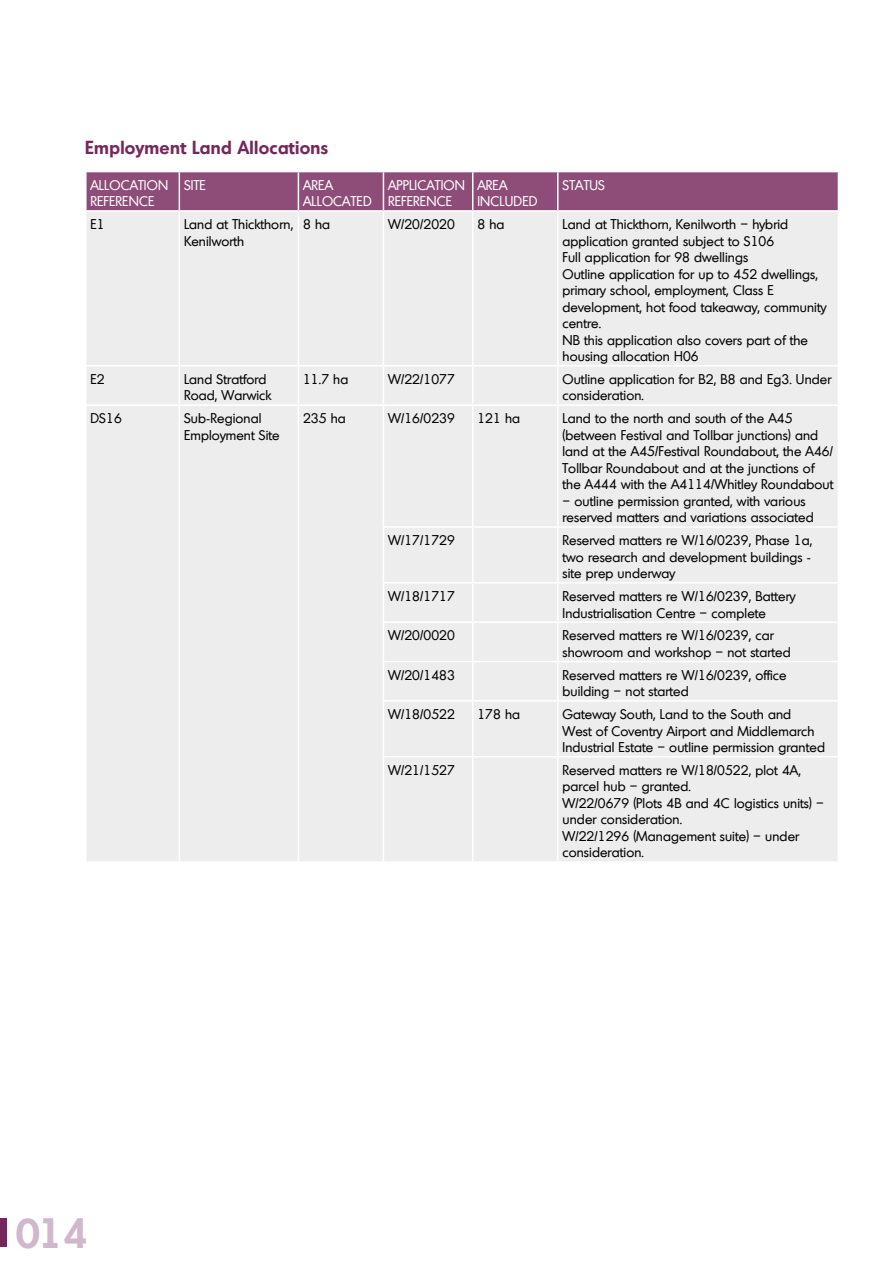
<style>
.page{position:relative;width:893px;height:1263px;background:#fff}
.page>*{position:absolute;margin:0;border:0;box-sizing:border-box;transform-origin:0 0}
.t1{font:600 40.5px "Montreal";color:#cfb7cc}
.t2{font:600 18px "Montreal";letter-spacing:.02em;color:#77265b}
.t3{font:13.5px/16.5px "Montreal";letter-spacing:.01em;color:#000}
.t4{font:13.5px/16.5px "Montreal";letter-spacing:.01em;color:#fff}
</style>
<div class="page">
<div style="left:87px;top:172px;width:751px;height:38px;background:#8e4c78"></div>
<div style="left:87px;top:212px;width:751px;height:649px;background:#ededed"></div>
<hr style="left:179px;top:172px;width:1px;height:38px;background:#fff">
<hr style="left:298px;top:172px;width:1px;height:38px;background:#fff">
<hr style="left:383px;top:172px;width:1px;height:38px;background:#fff">
<hr style="left:472px;top:172px;width:1px;height:38px;background:#fff">
<hr style="left:557px;top:172px;width:2px;height:38px;background:#fff">
<hr style="left:179px;top:212px;width:1px;height:153px;background:#fff">
<hr style="left:298px;top:212px;width:1px;height:153px;background:#fff">
<hr style="left:383px;top:212px;width:1px;height:153px;background:#fff">
<hr style="left:179px;top:366px;width:1px;height:38px;background:#fff">
<hr style="left:298px;top:366px;width:1px;height:38px;background:#fff">
<hr style="left:383px;top:366px;width:1px;height:38px;background:#fff">
<hr style="left:85px;top:404px;width:94px;height:2px;background:#fff">
<hr style="left:179px;top:406px;width:1px;height:121px;background:#fff">
<hr style="left:179px;top:527px;width:1px;height:56px;background:#fff">
<hr style="left:179px;top:583px;width:1px;height:39px;background:#fff">
<hr style="left:179px;top:622px;width:1px;height:39px;background:#fff">
<hr style="left:179px;top:661px;width:1px;height:40px;background:#fff">
<hr style="left:179px;top:701px;width:1px;height:56px;background:#fff">
<hr style="left:179px;top:757px;width:1px;height:104px;background:#fff">
<hr style="left:179px;top:404px;width:119px;height:2px;background:#fff">
<hr style="left:298px;top:406px;width:1px;height:121px;background:#fff">
<hr style="left:298px;top:527px;width:1px;height:56px;background:#fff">
<hr style="left:298px;top:583px;width:1px;height:39px;background:#fff">
<hr style="left:298px;top:622px;width:1px;height:39px;background:#fff">
<hr style="left:298px;top:661px;width:1px;height:40px;background:#fff">
<hr style="left:298px;top:701px;width:1px;height:56px;background:#fff">
<hr style="left:298px;top:757px;width:1px;height:104px;background:#fff">
<hr style="left:298px;top:404px;width:85px;height:2px;background:#fff">
<hr style="left:383px;top:406px;width:1px;height:120px;background:#fff">
<hr style="left:383px;top:404px;width:90px;height:2px;background:#fff">
<hr style="left:473px;top:404px;width:85px;height:2px;background:#fff">
<hr style="left:558px;top:404px;width:281px;height:2px;background:#fff">
<hr style="left:383px;top:528px;width:1px;height:54px;background:#fff">
<hr style="left:383px;top:526px;width:90px;height:2px;background:#fff">
<hr style="left:473px;top:526px;width:85px;height:2px;background:#fff">
<hr style="left:558px;top:526px;width:281px;height:2px;background:#fff">
<hr style="left:383px;top:584px;width:1px;height:37px;background:#fff">
<hr style="left:383px;top:582px;width:90px;height:2px;background:#fff">
<hr style="left:473px;top:582px;width:85px;height:2px;background:#fff">
<hr style="left:558px;top:582px;width:281px;height:2px;background:#fff">
<hr style="left:383px;top:623px;width:1px;height:38px;background:#fff">
<hr style="left:383px;top:662px;width:1px;height:38px;background:#fff">
<hr style="left:383px;top:621px;width:90px;height:2px;background:#fff">
<hr style="left:473px;top:621px;width:85px;height:2px;background:#fff">
<hr style="left:558px;top:621px;width:281px;height:2px;background:#fff">
<hr style="left:383px;top:702px;width:1px;height:54px;background:#fff">
<hr style="left:383px;top:757px;width:1px;height:104px;background:#fff">
<hr style="left:383px;top:661px;width:90px;height:1px;background:#fff">
<hr style="left:383px;top:700px;width:90px;height:2px;background:#fff">
<hr style="left:383px;top:756px;width:90px;height:1px;background:#fff">
<hr style="left:473px;top:661px;width:85px;height:1px;background:#fff">
<hr style="left:558px;top:661px;width:281px;height:1px;background:#fff">
<hr style="left:473px;top:700px;width:85px;height:2px;background:#fff">
<hr style="left:558px;top:700px;width:281px;height:2px;background:#fff">
<hr style="left:473px;top:756px;width:85px;height:1px;background:#fff">
<hr style="left:558px;top:756px;width:281px;height:1px;background:#fff">
<hr style="left:472px;top:212px;width:1px;height:153px;background:#fff">
<hr style="left:557px;top:212px;width:2px;height:153px;background:#fff">
<hr style="left:472px;top:366px;width:1px;height:38px;background:#fff">
<hr style="left:557px;top:366px;width:2px;height:38px;background:#fff">
<hr style="left:472px;top:406px;width:1px;height:120px;background:#fff">
<hr style="left:557px;top:406px;width:2px;height:120px;background:#fff">
<hr style="left:472px;top:528px;width:1px;height:54px;background:#fff">
<hr style="left:557px;top:528px;width:2px;height:54px;background:#fff">
<hr style="left:472px;top:584px;width:1px;height:37px;background:#fff">
<hr style="left:557px;top:584px;width:2px;height:37px;background:#fff">
<hr style="left:472px;top:623px;width:1px;height:38px;background:#fff">
<hr style="left:557px;top:623px;width:2px;height:38px;background:#fff">
<hr style="left:472px;top:662px;width:1px;height:38px;background:#fff">
<hr style="left:557px;top:662px;width:2px;height:38px;background:#fff">
<hr style="left:472px;top:702px;width:1px;height:54px;background:#fff">
<hr style="left:557px;top:702px;width:2px;height:54px;background:#fff">
<hr style="left:472px;top:757px;width:1px;height:104px;background:#fff">
<hr style="left:557px;top:757px;width:2px;height:104px;background:#fff">
<hr style="left:85px;top:365px;width:94px;height:1px;background:#fff">
<hr style="left:179px;top:365px;width:119px;height:1px;background:#fff">
<hr style="left:298px;top:365px;width:85px;height:1px;background:#fff">
<hr style="left:383px;top:365px;width:90px;height:1px;background:#fff">
<hr style="left:473px;top:365px;width:85px;height:1px;background:#fff">
<hr style="left:558px;top:365px;width:281px;height:1px;background:#fff">
<div style="left:0;top:1219px;width:7px;height:28px;background:#77265b"></div>
<h2 class="t2" style="left:85px;top:136px;width:245px">Employment Land Allocations</h2>
<p class="t4" style="left:90px;top:176px;width:79px">ALLOCATION<br>REFERENCE</p>
<p class="t4" style="left:184px;top:176px;width:23px">SITE</p>
<p class="t4" style="left:303px;top:176px;width:70px">AREA<br>ALLOCATED</p>
<p class="t4" style="left:388px;top:176px;width:78px">APPLICATION<br>REFERENCE</p>
<p class="t4" style="left:477px;top:176px;width:62px">AREA<br>INCLUDED</p>
<p class="t4" style="left:562px;top:176px;width:44px">STATUS</p>
<p class="t3" style="left:90px;top:216px;width:16px">E1</p>
<p class="t3" style="left:184px;top:216px;width:111px">Land at Thickthorn,<br>Kenilworth</p>
<p class="t3" style="left:303px;top:216px;width:29px">8 ha</p>
<p class="t3" style="left:388px;top:216px;width:68px">W/20/2020</p>
<p class="t3" style="left:477px;top:216px;width:29px">8 ha</p>
<p class="t3" style="left:562px;top:216px;width:265px">Land at Thickthorn, Kenilworth – hybrid application granted subject to S106<br>Full application for 98 dwellings<br>Outline application for up to 452 dwellings, primary school, employment, Class E development, hot food takeaway, community centre.<br>NB this application also covers part of the housing allocation H06</p>
<p class="t3" style="left:90px;top:370px;width:16px">E2</p>
<p class="t3" style="left:184px;top:370px;width:89px">Land Stratford<br>Road, Warwick</p>
<p class="t3" style="left:303px;top:370px;width:47px">11.7 ha</p>
<p class="t3" style="left:388px;top:370px;width:68px">W/22/1077</p>
<p class="t3" style="left:562px;top:370px;width:270px">Outline application for B2, B8 and Eg3. Under consideration.</p>
<p class="t3" style="left:90px;top:410px;width:33px">DS16</p>
<p class="t3" style="left:184px;top:410px;width:97px">Sub-Regional<br>Employment Site</p>
<p class="t3" style="left:303px;top:410px;width:44px">235 ha</p>
<p class="t3" style="left:388px;top:410px;width:68px">W/16/0239</p>
<p class="t3" style="left:477px;top:410px;width:44px">121 ha</p>
<p class="t3" style="left:562px;top:410px;width:272px">Land to the north and south of the A45 (between Festival and Tollbar junctions) and land at the A45/Festival Roundabout, the A46/ Tollbar Roundabout and at the junctions of the A444 with the A4114/Whitley Roundabout</p>
<p class="t3" style="left:562px;top:492px;width:253px">– outline permission granted, with various reserved matters and variations associated</p>
<p class="t3" style="left:388px;top:532px;width:68px">W/17/1729</p>
<p class="t3" style="left:562px;top:532px;width:251px;text-align:justify">Reserved matters re W/16/0239, Phase 1a, two research and development buildings - site prep underway</p>
<p class="t3" style="left:388px;top:588px;width:68px">W/18/1717</p>
<p class="t3" style="left:562px;top:588px;width:234px">Reserved matters re W/16/0239, Battery<br>Industrialisation Centre – complete</p>
<p class="t3" style="left:388px;top:627px;width:68px">W/20/0020</p>
<p class="t3" style="left:562px;top:627px;width:230px">Reserved matters re W/16/0239, car showroom and workshop – not started</p>
<p class="t3" style="left:388px;top:666px;width:68px">W/20/1483</p>
<p class="t3" style="left:562px;top:666px;width:226px">Reserved matters re W/16/0239, office building – not started</p>
<p class="t3" style="left:388px;top:706px;width:68px">W/18/0522</p>
<p class="t3" style="left:477px;top:706px;width:44px">178 ha</p>
<p class="t3" style="left:562px;top:706px;width:264px">Gateway South, Land to the South and<br>West of Coventry Airport and Middlemarch<br>Industrial Estate – outline permission granted</p>
<p class="t3" style="left:388px;top:761px;width:68px">W/21/1527</p>
<p class="t3" style="left:562px;top:761px;width:263px">Reserved matters re W/18/0522, plot 4A, parcel hub – granted.<br>W/22/0679 (Plots 4B and 4C logistics units) – under consideration.<br>W/22/1296 (Management suite) – under consideration.</p>
<h1 class="t1" style="left:15px;top:1206px;width:74px">014</h1>
</div>
